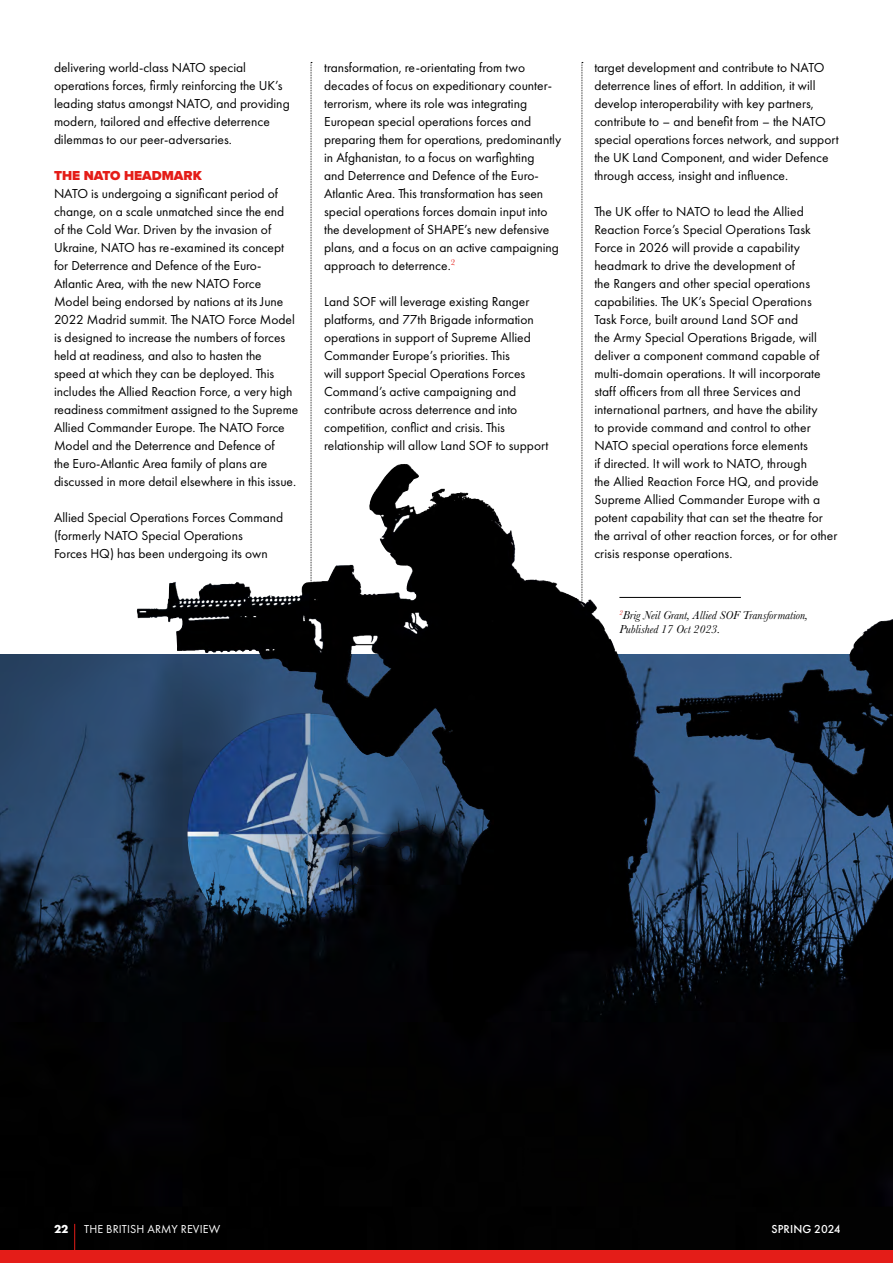
<style>
.page{position:relative;width:893px;height:1263px;background:#fff}
.page>*{position:absolute;margin:0;border:0;box-sizing:border-box;transform-origin:0 0}
.t1{font:13.5px/18px "Futura PT";color:#000}
.t2{font:900 13.5px "Proxima Nova";color:#e41d18}
.t3{font:italic 12px/13.5px "Baskerville";color:#000}
.t4{font:12px "Futura PT";letter-spacing:.01em;color:#fff}
.t5{font:500 12px "Futura PT";letter-spacing:.01em;color:#fff}
.t6{font:700 12px "Futura PT";color:#fff}
</style>
<div class="page">
<img style="left:0;top:655px;width:893px;height:595px">
<svg style="left:311px;top:62px;width:1px;height:401px"></svg>
<svg style="left:582px;top:62px;width:1px;height:564px"></svg>
<img style="left:182px;top:887px;width:263px;height:73px">
<img style="left:137px;top:463px;width:352px;height:424px">
<hr style="left:619px;top:597px;width:122px;height:1px;background:#000">
<div style="left:0;top:1250px;width:893px;height:13px;background:#e41d18"></div>
<svg style="left:74px;top:1224px;width:1px;height:26px"></svg>
<p class="t1" style="left:54px;top:58px;width:237px">delivering world-class NATO special operations forces, firmly reinforcing the UK’s leading status amongst NATO, and providing modern, tailored and effective deterrence dilemmas to our peer-adversaries.</p>
<p class="t2" style="left:54px;top:165px;width:149px">THE NATO HEADMARK</p>
<p class="t1" style="left:54px;top:184px;width:246px">NATO is undergoing a significant period of change, on a scale unmatched since the end<br>of the Cold War. Driven by the invasion of Ukraine, NATO has re-examined its concept for Deterrence and Defence of the Euro-Atlantic Area, with the new NATO Force Model being endorsed by nations at its June 2022 Madrid summit. The NATO Force Model is designed to increase the numbers of forces held at readiness, and also to hasten the<br>speed at which they can be deployed. This includes the Allied Reaction Force, a very high readiness commitment assigned to the Supreme Allied Commander Europe. The NATO Force Model and the Deterrence and Defence of<br>the Euro-Atlantic Area family of plans are discussed in more detail elsewhere in this issue.</p>
<p class="t1" style="left:54px;top:508px;width:231px">Allied Special Operations Forces Command (formerly NATO Special Operations<br>Forces HQ) has been undergoing its own</p>
<p class="t1" style="left:324px;top:58px;width:239px">transformation, re-orientating from two decades of focus on expeditionary counter&shy;terrorism, where its role was integrating European special operations forces and preparing them for operations, predominantly in Afghanistan, to a focus on warfighting<br>and Deterrence and Defence of the Euro-Atlantic Area. This transformation has seen special operations forces domain input into the development of SHAPE’s new defensive plans, and a focus on an active campaigning approach to deterrence.<sup>2</sup></p>
<p class="t1" style="left:324px;top:292px;width:226px">Land SOF will leverage existing Ranger platforms, and 77th Brigade information operations in support of Supreme Allied Commander Europe’s priorities. This<br>will support Special Operations Forces Command’s active campaigning and contribute across deterrence and into competition, conflict and crisis. This relationship will allow Land SOF to support</p>
<p class="t1" style="left:594px;top:58px;width:246px">target development and contribute to NATO deterrence lines of effort. In addition, it will develop interoperability with key partners, contribute to – and benefit from – the NATO special operations forces network, and support the UK Land Component, and wider Defence through access, insight and influence.</p>
<p class="t1" style="left:594px;top:202px;width:245px">The UK offer to NATO to lead the Allied Reaction Force’s Special Operations Task Force in 2026 will provide a capability headmark to drive the development of<br>the Rangers and other special operations capabilities. The UK’s Special Operations Task Force, built around Land SOF and<br>the Army Special Operations Brigade, will deliver a component command capable of multi-domain operations. It will incorporate staff officers from all three Services and international partners, and have the ability<br>to provide command and control to other NATO special operations force elements<br>if directed. It will work to NATO, through<br>the Allied Reaction Force HQ, and provide Supreme Allied Commander Europe with a potent capability that can set the theatre for the arrival of other reaction forces, or for other crisis response operations.</p>
<p class="t3" style="left:619px;top:608px;width:190px"><sup>2</sup>Brig Neil Grant, Allied SOF Transformation,<br>Published 17 Oct 2023.</p>
<p class="t6" style="left:54px;top:1221px;width:16px">22</p>
<p class="t4" style="left:84px;top:1222px;width:137px">THE BRITISH ARMY REVIEW</p>
<p class="t5" style="left:771px;top:1222px;width:71px">SPRING 2024</p>
</div>
